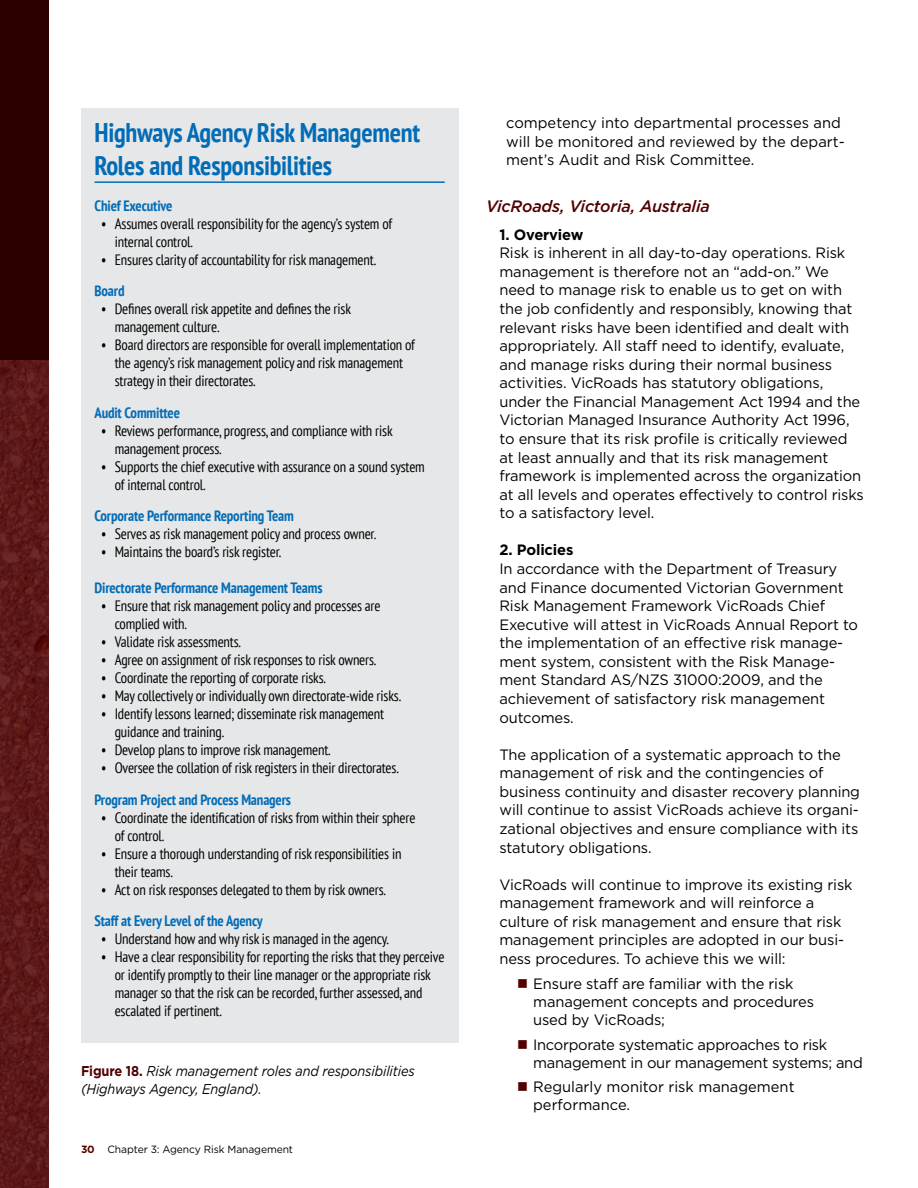
<style>
.page{position:relative;width:918px;height:1188px;background:#fff}
.page>*{position:absolute;margin:0;border:0;box-sizing:border-box;transform-origin:0 0}
.t1{font:700 condensed 27px/32.4px "PT Sans";letter-spacing:-.01em;color:#036cb6}
.t2{font:italic 500 16.5px "Gotham";letter-spacing:-.01em;color:#510000}
.t3{font:15px/18.6px "Gotham";letter-spacing:-.01em;color:#000}
.t4{font:condensed 15px/18px "PT Sans";letter-spacing:-.01em;color:#000}
.t5{font:700 condensed 15px "PT Sans";letter-spacing:-.01em;color:#036cb6}
.t6{font:700 15px "Gotham";letter-spacing:-.01em;color:#000}
.t7{font:italic 14.25px/18.6px "Gotham";letter-spacing:-.01em;color:#000;scale:.9 1}
.t8{font:10.5px "Gotham";letter-spacing:-.01em;color:#000}
.s1{font-weight:700;font-style:normal;color:#510000}
.s2{font-weight:700;color:#510000}
</style>
<div class="page">
<img style="left:0;top:359px;width:49px;height:829px">
<div style="left:0;top:0;width:49px;height:359px;background:#2d0000"></div>
<div style="left:81px;top:108px;width:377px;height:935px;background:#e6e7e8"></div>
<hr style="left:94px;top:181px;width:351px;height:2px;background:#036cb6">
<h1 class="t1" style="left:94px;top:116px;width:327px">Highways Agency Risk Management<br>Roles and Responsibilities</h1>
<p class="t5" style="left:94px;top:196px;width:79px">Chief Executive</p>
<p class="t4" style="left:115px;top:214px;width:279px;text-indent:-13px">• Assumes overall responsibility for the agency’s system of internal control.</p>
<p class="t4" style="left:101px;top:250px;width:277px">• Ensures clarity of accountability for risk management.</p>
<p class="t5" style="left:94px;top:281px;width:32px">Board</p>
<p class="t4" style="left:115px;top:300px;width:238px;text-indent:-13px">• Defines overall risk appetite and defines the risk management culture.</p>
<p class="t4" style="left:115px;top:336px;width:302px;text-indent:-13px">• Board directors are responsible for overall implementation of the agency’s risk management policy and risk management strategy in their directorates.</p>
<p class="t5" style="left:94px;top:403px;width:87px">Audit Committee</p>
<p class="t4" style="left:115px;top:421px;width:279px;text-indent:-13px">• Reviews performance, progress, and compliance with risk management process.</p>
<p class="t4" style="left:115px;top:457px;width:312px;text-indent:-13px">• Supports the chief executive with assurance on a sound system of internal control.</p>
<p class="t5" style="left:94px;top:506px;width:201px">Corporate Performance Reporting Team</p>
<p class="t4" style="left:101px;top:525px;width:277px">• Serves as risk management policy and process owner.</p>
<p class="t4" style="left:101px;top:543px;width:182px">• Maintains the board’s risk register.</p>
<p class="t5" style="left:94px;top:578px;width:230px">Directorate Performance Management Teams</p>
<p class="t4" style="left:115px;top:597px;width:267px;text-indent:-13px">• Ensure that risk management policy and processes are complied with.</p>
<p class="t4" style="left:101px;top:633px;width:142px">• Validate risk assessments.</p>
<p class="t4" style="left:101px;top:651px;width:277px">• Agree on assignment of risk responses to risk owners.</p>
<p class="t4" style="left:101px;top:669px;width:226px">• Coordinate the reporting of corporate risks.</p>
<p class="t4" style="left:101px;top:687px;width:302px">• May collectively or individually own directorate-wide risks.</p>
<p class="t4" style="left:115px;top:705px;width:271px;text-indent:-13px">• Identify lessons learned; disseminate risk management guidance and training.</p>
<p class="t4" style="left:101px;top:741px;width:231px">• Develop plans to improve risk management.</p>
<p class="t4" style="left:101px;top:759px;width:299px">• Oversee the collation of risk registers in their directorates.</p>
<p class="t5" style="left:94px;top:790px;width:198px">Program Project and Process Managers</p>
<p class="t4" style="left:115px;top:808px;width:302px;text-indent:-13px">• Coordinate the identification of risks from within their sphere of control.</p>
<p class="t4" style="left:115px;top:844px;width:288px;text-indent:-13px">• Ensure a thorough understanding of risk responsibilities in their teams.</p>
<p class="t4" style="left:101px;top:880px;width:287px">• Act on risk responses delegated to them by risk owners.</p>
<p class="t5" style="left:94px;top:911px;width:170px">Staff at Every Level of the Agency</p>
<p class="t4" style="left:101px;top:930px;width:289px">• Understand how and why risk is managed in the agency.</p>
<p class="t4" style="left:115px;top:948px;width:331px;text-indent:-13px">• Have a clear responsibility for reporting the risks that they perceive or identify promptly to their line manager or the appropriate risk manager so that the risk can be recorded, further assessed, and escalated if pertinent.</p>
<p class="t7" style="left:81px;top:1061px;width:373px"><span class="s1">Figure 18.</span> Risk management roles and responsibilities (Highways Agency, England).</p>
<p class="t8" style="left:81px;top:1143px;width:214px"><span class="s2">30</span> Chapter 3: Agency Risk Management</p>
<p class="t3" style="left:506px;top:113px;width:340px">competency into departmental processes and will be monitored and reviewed by the depart&shy;ment’s Audit and Risk Committee.</p>
<p class="t2" style="left:486px;top:195px;width:225px">VicRoads, Victoria, Australia</p>
<p class="t6" style="left:500px;top:225px;width:85px">1. Overview</p>
<p class="t3" style="left:500px;top:243px;width:366px">Risk is inherent in all day-to-day operations. Risk management is therefore not an “add-on.” We need to manage risk to enable us to get on with the job confidently and responsibly, knowing that relevant risks have been identified and dealt with appropriately. All staff need to identify, evaluate, and manage risks during their normal business activities. VicRoads has statutory obligations, under the Financial Management Act 1994 and the Victorian Managed Insurance Authority Act 1996, to ensure that its risk profile is critically reviewed at least annually and that its risk management framework is implemented across the organization at all levels and operates effectively to control risks to a satisfactory level.</p>
<p class="t6" style="left:500px;top:540px;width:75px">2. Policies</p>
<p class="t3" style="left:500px;top:559px;width:360px">In accordance with the Department of Treasury and Finance documented Victorian Government Risk Management Framework VicRoads Chief Executive will attest in VicRoads Annual Report to the implementation of an effective risk manage&shy;ment system, consistent with the Risk Manage&shy;ment Standard AS/NZS 31000:2009, and the achievement of satisfactory risk management outcomes.</p>
<p class="t3" style="left:500px;top:745px;width:362px">The application of a systematic approach to the management of risk and the contingencies of business continuity and disaster recovery planning will continue to assist VicRoads achieve its organi&shy;zational objectives and ensure compliance with its statutory obligations.</p>
<p class="t3" style="left:500px;top:875px;width:355px">VicRoads will continue to improve its existing risk management framework and will reinforce a culture of risk management and ensure that risk management principles are adopted in our busi&shy;ness procedures. To achieve this we will:</p>
<p class="t3" style="left:533px;top:974px;width:282px;line-height:18px">Ensure staff are familiar with the risk management concepts and procedures used by VicRoads;</p>
<p class="t3" style="left:533px;top:1035px;width:331px;line-height:18px">Incorporate systematic approaches to risk management in our management systems; and</p>
<p class="t3" style="left:533px;top:1078px;width:263px;line-height:18px">Regularly monitor risk management performance.</p>
</div>
